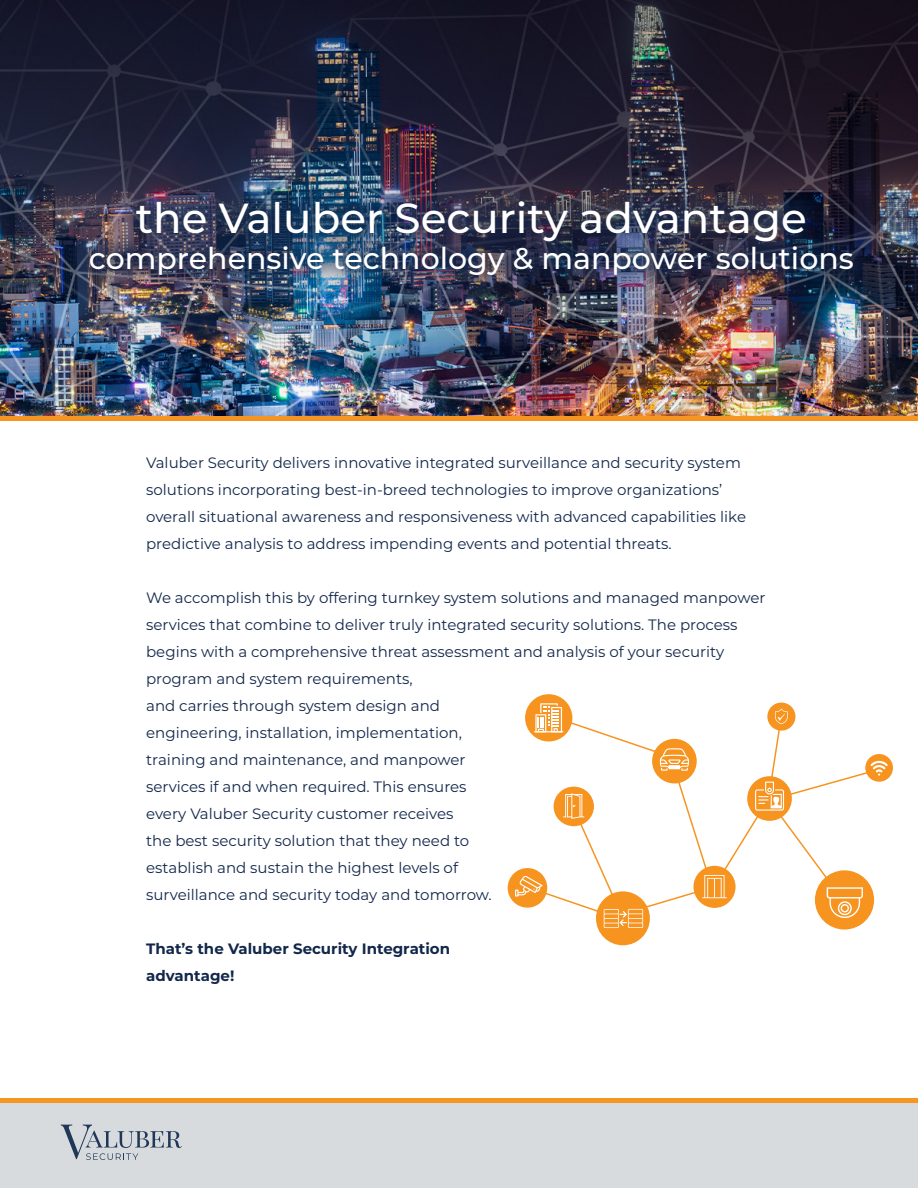
<style>
.page{position:relative;width:918px;height:1188px;background:#fff}
.page>*{position:absolute;margin:0;border:0;box-sizing:border-box;transform-origin:0 0}
.t1{font:500 42px "Montserrat";color:#fff}
.t2{font:500 30px "Montserrat";color:#fff}
.Body{font:15px/27px "Montserrat";color:#12274a}
.Body-2{font:700 15px/27px "Montserrat";color:#12274a}
</style>
<div class="page">
<div style="left:0;top:1099px;width:918px;height:89px;background:#d8dbde"></div>
<img style="left:0;top:0;width:918px;height:416px">
<div style="left:69px;top:180px;width:805px;height:117px;background:#12274a;opacity:.75"></div>
<div style="left:0;top:416px;width:918px;height:5px;background:#f79521"></div>
<hr style="left:0;top:1098px;width:918px;height:4px;background:#f79521">
<div style="left:596px;top:891px;width:54px;height:54px;background:#f79420;border-radius:50%"></div>
<div style="left:865px;top:754px;width:28px;height:28px;background:#f79420;border-radius:50%"></div>
<div style="left:525px;top:694px;width:47px;height:48px;background:#f79420;border-radius:50%"></div>
<div style="left:508px;top:868px;width:39px;height:40px;background:#f79420;border-radius:50%"></div>
<svg style="left:515px;top:703px;width:373px;height:225px"></svg>
<svg style="left:61px;top:1125px;width:121px;height:35px"></svg>
<p class="t1" style="left:136px;top:189px;width:673px">the Valuber Security advantage</p>
<p class="t2" style="left:89px;top:238px;width:767px">comprehensive technology &amp; manpower solutions</p>
<p class="Body" style="left:146px;top:449px;width:601px">Valuber Security delivers innovative integrated surveillance and security system solutions incorporating best-in-breed technologies to improve organizations’ overall situational awareness and responsiveness with advanced capabilities like predictive analysis to address impending events and potential threats.</p>
<p class="Body" style="left:146px;top:584px;width:621px">We accomplish this by offering turnkey system solutions and managed manpower services that combine to deliver truly integrated security solutions. The process begins with a comprehensive threat assessment and analysis of your security program and system requirements,<br>and carries through system design and<br>engineering, installation, implementation,<br>training and maintenance, and manpower<br>services if and when required. This ensures<br>every Valuber Security customer receives<br>the best security solution that they need to<br>establish and sustain the highest levels of<br>surveillance and security today and tomorrow.</p>
<p class="Body-2" style="left:146px;top:935px;width:306px">That’s the Valuber Security Integration advantage!</p>
</div>
